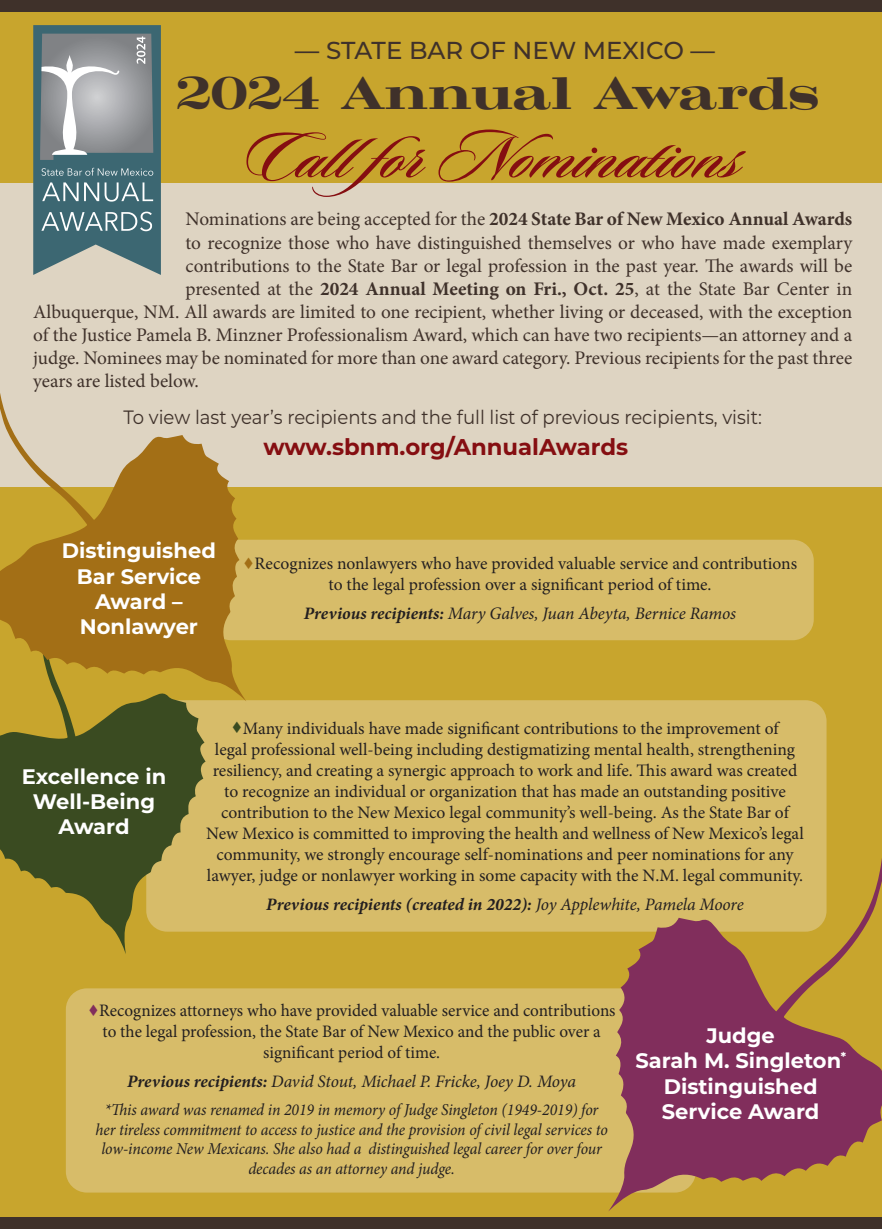
<style>
.page{position:relative;width:882px;height:1229px;background:#fff}
.page>*{position:absolute;margin:0;border:0;box-sizing:border-box;transform-origin:0 0}
.t1{font:700 70.52px "Sloop Script Pro";color:#850e11}
.t2{font:700 47.25px "Craw Mod URW";color:#3f312a}
.t3{font:500 24.5px "Montserrat";letter-spacing:-.005em;color:#3f312a}
.t4{font:700 22.75px "Montserrat";color:#850e11}
.t5{font:700 21px/25.2px "Montserrat";color:#fff;text-align:center}
.t6{font:19.25px "Minion Pro";letter-spacing:-.005em;color:#3f312a}
.t7{font:700 19.25px "Minion Pro";color:#3f312a}
.t8{font:19.25px "Montserrat";color:#3f312a;scale:.94 1}
.t9{font:17.5px/21px "Minion Pro";color:#231f20;text-align:center}
.t10{font:italic 17.5px "Minion Pro";letter-spacing:-.005em;color:#231f20}
.t11{font:italic 700 17.5px "Minion Pro";color:#231f20}
.t12{font:italic 16.62px/19.9px "Minion Pro";letter-spacing:-.005em;color:#231f20;text-align:center;scale:.95 1}
.s1{font-weight:400}
.s2{font-weight:700}
.s3{color:#a36f16}
.s4{color:#3a4b21}
.s5{color:#812e5c}
</style>
<div class="page">
<div style="left:0;top:0;width:882px;height:1228px;background:#c8a52d"></div>
<div style="left:146px;top:700px;width:681px;height:231px;background:#d7bc69;border-radius:21px"></div>
<div style="left:0;top:1217px;width:882px;height:11px;background:#3f312a"></div>
<div style="left:0;top:183px;width:882px;height:304px;background:#ded4c2"></div>
<div style="left:210px;top:540px;width:604px;height:100px;background:#d7bc69;border-radius:21px"></div>
<div style="left:66px;top:988px;width:630px;height:204px;background:#d7bc69;border-radius:21px"></div>
<svg style="left:608px;top:836px;width:274px;height:375px"></svg>
<svg style="left:0;top:701px;width:206px;height:253px;fill:#3a4b21"></svg>
<svg style="left:0;top:393px;width:246px;height:308px;fill:#a36f16"></svg>
<div style="left:0;top:0;width:882px;height:11px;background:#3f312a"></div>
<svg style="left:33px;top:25px;width:128px;height:250px;background:#7a8e92"></svg>
<p class="t3" style="left:295px;top:34px;width:422px">— STATE BAR OF NEW MEXICO —</p>
<p class="t2" style="left:176px;top:63px;width:646px">2024 Annual Awards</p>
<p class="t1" style="left:245px;top:111px;width:498px">Callfor Nominations</p>
<p class="t7" style="left:186px;top:206px;width:668px"><span class="s1">Nominations are being accepted for the</span> 2024 State Bar of New Mexico Annual Awards</p>
<p class="t6" style="left:186px;top:229px;width:668px">to recognize those who have distinguished themselves or who have made exemplary</p>
<p class="t6" style="left:186px;top:252px;width:668px">contributions to the State Bar or legal profession in the past year. The awards will be</p>
<p class="t6" style="left:186px;top:276px;width:668px">presented at the <span class="s2">2024 Annual Meeting on Fri., Oct. 25</span>, at the State Bar Center in</p>
<p class="t6" style="left:33px;top:299px;width:821px">Albuquerque, NM. All awards are limited to one recipient, whether living or deceased, with the exception</p>
<p class="t6" style="left:33px;top:322px;width:820px">of the Justice Pamela B. Minzner Professionalism Award, which can have two recipients—an attorney and a</p>
<p class="t6" style="left:33px;top:345px;width:820px">judge. Nominees may be nominated for more than one award category. Previous recipients for the past three</p>
<p class="t6" style="left:33px;top:368px;width:167px">years are listed below.</p>
<p class="t8" style="left:123px;top:404px;width:681px">To view last year’s recipients and the full list of previous recipients, visit:</p>
<p class="t4" style="left:264px;top:430px;width:366px">www.sbnm.org/AnnualAwards</p>
<p class="t5" style="left:62px;top:537px;width:155px">Distinguished<br>Bar Service</p>
<p class="t5" style="left:95px;top:587px;width:89px">Award –</p>
<p class="t5" style="left:80px;top:613px;width:120px">Nonlawyer</p>
<p class="t9" style="left:243px;top:553px;width:556px"><span class="s3">•</span>Recognizes nonlawyers who have provided valuable service and contributions</p>
<p class="t9" style="left:328px;top:574px;width:385px">to the legal profession over a significant period of time.</p>
<p class="t10" style="left:304px;top:601px;width:434px"><span class="s2">Previous recipients:</span> Mary Galves, Juan Abeyta, Bernice Ramos</p>
<p class="t5" style="left:22px;top:762px;width:146px">Excellence in<br>Well-Being<br>Award</p>
<p class="t9" style="left:206px;top:717px;width:599px"><span class="s4">•</span>Many individuals have made significant contributions to the improvement of<br>legal professional well-being including destigmatizing mental health, strengthening resiliency, and creating a synergic approach to work and life. This award was created to recognize an individual or organization that has made an outstanding positive contribution to the New Mexico legal community’s well-being. As the State Bar of New Mexico is committed to improving the health and wellness of New Mexico’s legal community, we strongly encourage self-nominations and peer nominations for any lawyer, judge or nonlawyer working in some capacity with the N.M. legal community.</p>
<p class="t11" style="left:266px;top:891px;width:479px">Previous recipients (created in 2022): <span class="s1">Joy Applewhite, Pamela Moore</span></p>
<p class="t9" style="left:88px;top:999px;width:529px"><span class="s5">•</span>Recognizes attorneys who have provided valuable service and contributions to the legal profession, the State Bar of New Mexico and the public over a significant period of time.</p>
<p class="t10" style="left:127px;top:1069px;width:450px"><span class="s2">Previous recipients:</span> David Stout, Michael P. Fricke, Joey D. Moya</p>
<p class="t12" style="left:95px;top:1099px;width:541px">*This award was renamed in 2019 in memory of Judge Singleton (1949-2019) for her tireless commitment to access to justice and the provision of civil legal services to low-income New Mexicans. She also had a distinguished legal career for over four decades as an attorney and judge.</p>
<p class="t5" style="left:707px;top:1022px;width:70px">Judge</p>
<p class="t5" style="left:635px;top:1047px;width:212px">Sarah M. Singleton<sup>*<br></sup>Distinguished</p>
<p class="t5" style="left:662px;top:1097px;width:159px">Service Award</p>
</div>
